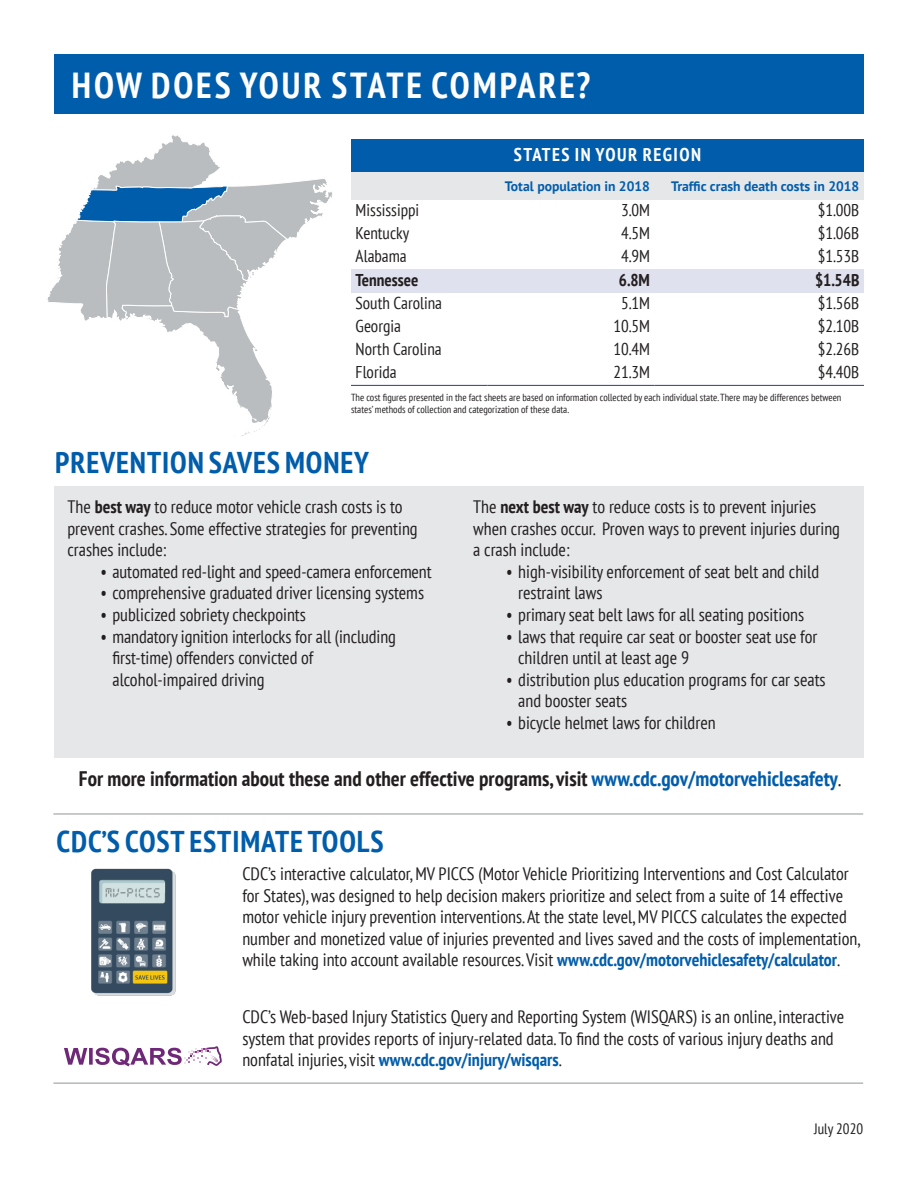
<style>
.page{position:relative;width:918px;height:1188px;background:#fff}
.page>*{position:absolute;margin:0;border:0;box-sizing:border-box;transform-origin:0 0}
.t1{font:700 condensed 36.15px "PT Sans";letter-spacing:.08em;color:#fff}
.t2{font:700 condensed 30px "PT Sans";letter-spacing:.03em;color:#005dab}
.t3{font:700 condensed 21px "PT Sans";color:#231f20}
.t4{font:700 condensed 18.45px "PT Sans";letter-spacing:.08em;color:#fff}
.t5{font:condensed 18px/21.6px "PT Sans";color:#231f20}
.t6{font:condensed 17.1px "PT Sans";color:#231f20}
.t7{font:700 condensed 17.1px "PT Sans";color:#231f20}
.t8{font:condensed 15px "PT Sans";color:#231f20}
.t9{font:700 13.65px "PT Sans";color:#015dab}
.t10{font:condensed 10.2px/12.3px "PT Sans";color:#231f20}
.s1{font-weight:700}
.s2{color:#015dab}
.s3{font-weight:400}
.s4{font-weight:700;color:#015dab}
</style>
<div class="page">
<div style="left:54px;top:486px;width:422px;height:271px;background:#e6e7e9"></div>
<div style="left:351px;top:140px;width:513px;height:32px;background:#015dab"></div>
<div style="left:488px;top:172px;width:167px;height:28px;background:#e6e7e9"></div>
<div style="left:655px;top:172px;width:209px;height:28px;background:#e6e7e9"></div>
<div style="left:351px;top:269px;width:137px;height:24px;background:#e0e1ee"></div>
<div style="left:488px;top:269px;width:167px;height:24px;background:#e0e1ee"></div>
<div style="left:655px;top:269px;width:209px;height:24px;background:#e0e1ee"></div>
<hr style="left:351px;top:385px;width:137px;height:1px;background:#253f8e">
<hr style="left:488px;top:385px;width:167px;height:1px;background:#253f8e">
<hr style="left:655px;top:385px;width:209px;height:1px;background:#253f8e">
<hr style="left:53px;top:814px;width:810px;height:1px;background:#939598">
<hr style="left:53px;top:1083px;width:810px;height:1px;background:#939598">
<div style="left:460px;top:486px;width:404px;height:271px;background:#e6e7e9"></div>
<div style="left:54px;top:54px;width:810px;height:60px;background:#005dab"></div>
<svg style="left:47px;top:135px;width:286px;height:302px"></svg>
<div style="left:351px;top:172px;width:137px;height:28px;background:#e6e7e9"></div>
<svg style="left:64px;top:1046px;width:158px;height:20px"></svg>
<img style="left:91px;top:869px;width:85px;height:126px">
<h2 class="t1" style="left:72px;top:61px;width:520px">HOW DOES YOUR STATE COMPARE?</h2>
<p class="t4" style="left:514px;top:142px;width:189px">STATES IN YOUR REGION</p>
<p class="t9" style="left:505px;top:177px;width:147px">Total population in 2018</p>
<p class="t9" style="left:671px;top:177px;width:190px">Traffic crash death costs in 2018</p>
<p class="t6" style="left:356px;top:199px;width:65px">Mississippi</p>
<p class="t6" style="left:621px;top:199px;width:30px">3.0M</p>
<p class="t6" style="left:818px;top:199px;width:43px">$1.00B</p>
<p class="t6" style="left:356px;top:222px;width:55px">Kentucky</p>
<p class="t6" style="left:621px;top:222px;width:30px">4.5M</p>
<p class="t6" style="left:818px;top:222px;width:43px">$1.06B</p>
<p class="t6" style="left:356px;top:245px;width:53px">Alabama</p>
<p class="t6" style="left:621px;top:245px;width:30px">4.9M</p>
<p class="t6" style="left:818px;top:245px;width:43px">$1.53B</p>
<p class="t7" style="left:356px;top:268px;width:64px">Tennessee</p>
<p class="t7" style="left:619px;top:268px;width:32px">6.8M</p>
<p class="t7" style="left:815px;top:268px;width:46px">$1.54B</p>
<p class="t6" style="left:356px;top:292px;width:88px">South Carolina</p>
<p class="t6" style="left:621px;top:292px;width:30px">5.1M</p>
<p class="t6" style="left:818px;top:292px;width:43px">$1.56B</p>
<p class="t6" style="left:356px;top:315px;width:47px">Georgia</p>
<p class="t6" style="left:613px;top:315px;width:38px">10.5M</p>
<p class="t6" style="left:818px;top:315px;width:43px">$2.10B</p>
<p class="t6" style="left:356px;top:338px;width:88px">North Carolina</p>
<p class="t6" style="left:613px;top:338px;width:38px">10.4M</p>
<p class="t6" style="left:818px;top:338px;width:43px">$2.26B</p>
<p class="t6" style="left:356px;top:361px;width:43px">Florida</p>
<p class="t6" style="left:613px;top:361px;width:38px">21.3M</p>
<p class="t6" style="left:818px;top:361px;width:43px">$4.40B</p>
<p class="t10" style="left:351px;top:391px;width:492px">The cost figures presented in the fact sheets are based on information collected by each individual state. There may be differences between states’ methods of collection and categorization of these data.</p>
<h3 class="t2" style="left:55px;top:443px;width:315px">PREVENTION SAVES MONEY</h3>
<p class="t5" style="left:68px;top:495px;width:352px">The <span class="s1">best way</span> to reduce motor vehicle crash costs is to prevent crashes. Some effective strategies for preventing crashes include:</p>
<p class="t5" style="left:100px;top:560px;width:333px">• automated red-light and speed-camera enforcement</p>
<p class="t5" style="left:100px;top:582px;width:325px">• comprehensive graduated driver licensing systems</p>
<p class="t5" style="left:100px;top:603px;width:207px">• publicized sobriety checkpoints</p>
<p class="t5" style="left:112px;top:625px;width:285px;text-indent:-12px">• mandatory ignition interlocks for all (including first-time) offenders convicted of alcohol-impaired driving</p>
<p class="t5" style="left:473px;top:495px;width:368px">The <span class="s1">next best way</span> to reduce costs is to prevent injuries when crashes occur. Proven ways to prevent injuries during a crash include:</p>
<p class="t5" style="left:518px;top:560px;width:302px;text-indent:-12px">• high-visibility enforcement of seat belt and child restraint laws</p>
<p class="t5" style="left:506px;top:603px;width:299px">• primary seat belt laws for all seating positions</p>
<p class="t5" style="left:518px;top:625px;width:301px;text-indent:-12px">• laws that require car seat or booster seat use for children until at least age 9</p>
<p class="t5" style="left:518px;top:668px;width:309px;text-indent:-12px">• distribution plus education programs for car seats and booster seats</p>
<p class="t5" style="left:506px;top:711px;width:211px">• bicycle helmet laws for children</p>
<p class="t3" style="left:79px;top:765px;width:764px">For more information about these and other effective programs, visit <span class="s2">www.cdc.gov/motorvehiclesafety</span><span class="s3">.</span></p>
<h3 class="t2" style="left:57px;top:822px;width:329px">CDC’S COST ESTIMATE TOOLS</h3>
<p class="t5" style="left:242px;top:863px;width:620px">CDC’s interactive calculator, MV PICCS (Motor Vehicle Prioritizing Interventions and Cost Calculator for States), was designed to help decision makers prioritize and select from a suite of 14 effective motor vehicle injury prevention interventions. At the state level, MV PICCS calculates the expected number and monetized value of injuries prevented and lives saved and the costs of implementation, while taking into account available resources. Visit <span class="s4">www.cdc.gov/motorvehiclesafety/calculator</span>.</p>
<p class="t5" style="left:242px;top:1006px;width:604px">CDC’s Web-based Injury Statistics Query and Reporting System (WISQARS) is an online, interactive system that provides reports of injury-related data. To find the costs of various injury deaths and nonfatal injuries, visit <span class="s4">www.cdc.gov/injury/wisqars</span>.</p>
<p class="t8" style="left:814px;top:1120px;width:51px">July 2020</p>
</div>
